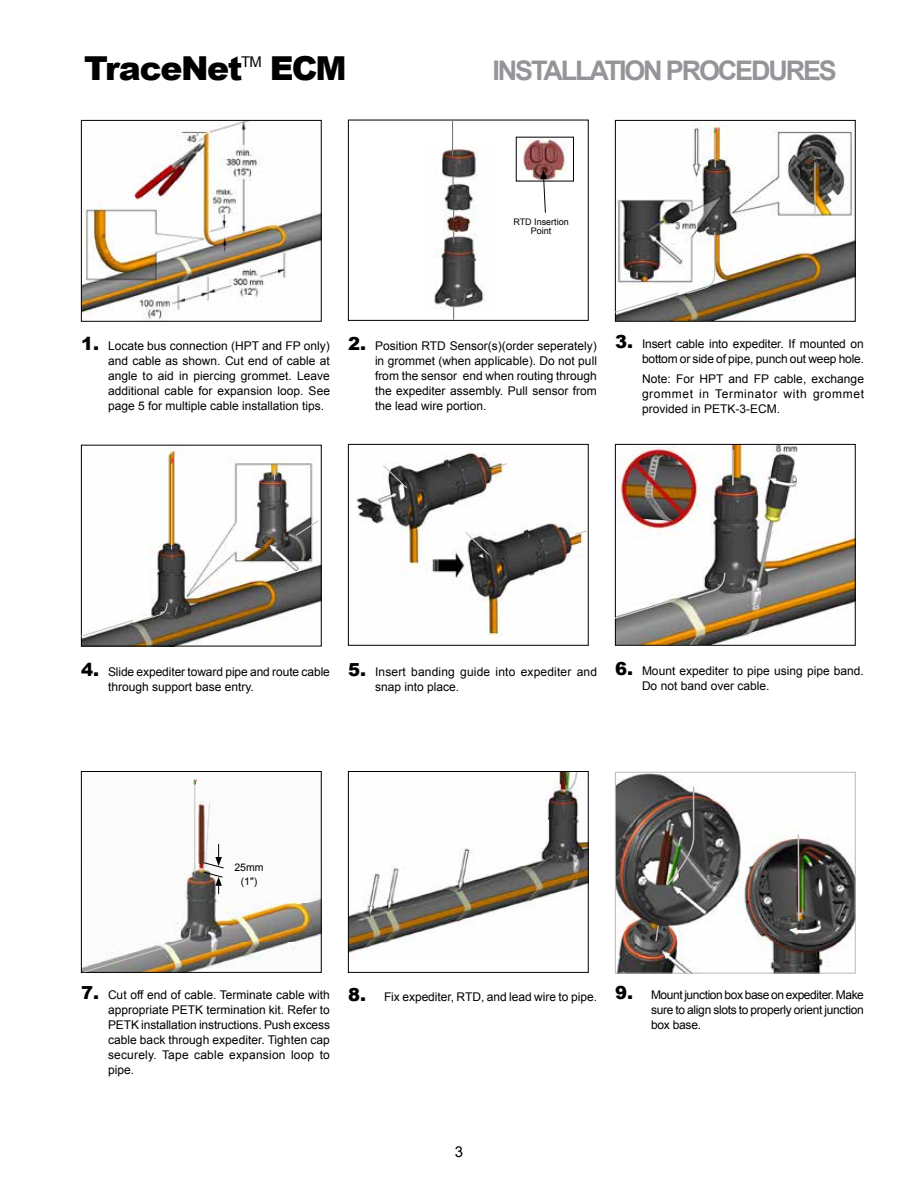
<style>
.page{position:relative;width:918px;height:1188px;background:#fff}
.page>*{position:absolute;margin:0;border:0;box-sizing:border-box;transform-origin:0 0}
.t1{font:900 33px "Arial";letter-spacing:-.04em;color:#000}
.t2{font:700 27px "Arial";letter-spacing:-.08em;color:#939598}
.t3{font:15px "Arial";color:#000}
.t4{font:14.85px "Arial";color:#000}
.t5{font:12px/15px "Arial";color:#000;text-align:justify}
.t6{font:10.5px/13.5px "Arial";color:#000;text-align:center}
.t7{font:9px/9px "Arial";color:#000;text-align:center}
.s1{font-weight:900;font-size:18px}
</style>
<div class="page">
<img style="left:83px;top:122px;width:237px;height:198px">
<div style="left:81px;top:120px;width:241px;height:202px;border:1px solid #000"></div>
<img style="left:617px;top:122px;width:237px;height:198px">
<div style="left:615px;top:120px;width:241px;height:202px;border:1px solid #000"></div>
<img style="left:83px;top:447px;width:237px;height:197px">
<div style="left:81px;top:445px;width:241px;height:201px;border:1px solid #000"></div>
<img style="left:356px;top:452px;width:231px;height:191px">
<div style="left:348px;top:444px;width:241px;height:202px;border:1px solid #000"></div>
<img style="left:617px;top:446px;width:237px;height:198px">
<div style="left:615px;top:444px;width:241px;height:202px;border:1px solid #000"></div>
<img style="left:176px;top:779px;width:144px;height:192px">
<div style="left:81px;top:771px;width:241px;height:202px;border:1px solid #000"></div>
<hr style="left:715px;top:131px;width:1px;height:36px;background:#cac5c3">
<svg style="left:614px;top:291px;width:66px;height:23px"></svg>
<svg style="left:686px;top:231px;width:30px;height:64px"></svg>
<svg style="left:713px;top:127px;width:4px;height:6px"></svg>
<hr style="left:171px;top:461px;width:1px;height:88px;background:#cac5c3">
<svg style="left:170px;top:458px;width:3px;height:6px"></svg>
<svg style="left:80px;top:619px;width:54px;height:19px"></svg>
<svg style="left:142px;top:602px;width:26px;height:19px"></svg>
<hr style="left:814px;top:162px;width:2px;height:54px;background:#cac5c3">
<svg style="left:636px;top:272px;width:2px;height:6px"></svg>
<svg style="left:295px;top:519px;width:25px;height:18px"></svg>
<svg style="left:492px;top:462px;width:16px;height:7px"></svg>
<svg style="left:574px;top:529px;width:15px;height:7px"></svg>
<svg style="left:382px;top:464px;width:26px;height:26px"></svg>
<svg style="left:464px;top:531px;width:26px;height:25px"></svg>
<svg style="left:686px;top:571px;width:40px;height:29px"></svg>
<svg style="left:614px;top:598px;width:64px;height:22px"></svg>
<hr style="left:732px;top:450px;width:2px;height:35px;background:#cac5c3">
<svg style="left:83px;top:928px;width:108px;height:45px"></svg>
<hr style="left:194px;top:782px;width:1px;height:91px;background:#cac5c3">
<svg style="left:193px;top:779px;width:3px;height:6px"></svg>
<img style="left:434px;top:148px;width:51px;height:162px">
<div style="left:348px;top:120px;width:241px;height:201px;border:1px solid #000"></div>
<hr style="left:452px;top:119px;width:1px;height:37px;background:#77787b">
<svg style="left:453px;top:231px;width:1px;height:12px"></svg>
<svg style="left:453px;top:306px;width:1px;height:14px"></svg>
<svg style="left:203px;top:844px;width:21px;height:50px"></svg>
<img style="left:523px;top:139px;width:43px;height:40px">
<svg style="left:540px;top:170px;width:7px;height:43px"></svg>
<img style="left:617px;top:774px;width:237px;height:198px">
<div style="left:615px;top:772px;width:241px;height:202px;border:1px solid #beb9b8"></div>
<img style="left:350px;top:773px;width:237px;height:187px">
<div style="left:348px;top:771px;width:241px;height:202px;border:1px solid #000"></div>
<svg style="left:654px;top:924px;width:6px;height:19px"></svg>
<img style="left:666px;top:785px;width:29px;height:102px">
<svg style="left:797px;top:833px;width:3px;height:90px"></svg>
<h1 class="t1" style="left:84px;top:44px;width:160px">TraceNet</h1>
<p class="t4" style="left:241px;top:52px;width:22px">TM</p>
<h1 class="t1" style="left:270px;top:44px;width:78px">ECM</h1>
<h2 class="t2" style="left:493px;top:53px;width:346px">INSTALLATION PROCEDURES</h2>
<p class="t7" style="left:513px;top:218px;width:57px">RTD Insertion<br>Point</p>
<p class="t5" style="left:108px;top:339px;width:224px;text-indent:-27px"><span class="s1">1.</span> Locate bus connection (HPT and FP only) and cable as shown. Cut end of cable at angle to aid in piercing grommet. Leave additional cable for expansion loop. See page 5 for multiple cable installation tips.</p>
<p class="t5" style="left:375px;top:338px;width:223px;text-indent:-27px"><span class="s1">2.</span> Position RTD Sensor(s)(order seperately) in grommet (when applicable). Do not pull from the sensor end when routing through the expediter assembly. Pull sensor from the lead wire portion.</p>
<p class="t5" style="left:615px;top:337px;width:251px;text-align:right"><span class="s1">3.</span> Insert cable into expediter. If mounted on bottom or side of pipe, punch out weep hole.</p>
<p class="t5" style="left:642px;top:371px;width:224px">Note: For HPT and FP cable, exchange grommet in Terminator with grommet provided in PETK-3-ECM.</p>
<p class="t5" style="left:108px;top:665px;width:223px;text-indent:-27px"><span class="s1">4.</span> Slide expediter toward pipe and route cable through support base entry.</p>
<p class="t5" style="left:642px;top:664px;width:223px;text-indent:-27px"><span class="s1">6.</span> Mount expediter to pipe using pipe band.<br>Do not band over cable.</p>
<p class="t5" style="left:375px;top:665px;width:224px;text-indent:-27px"><span class="s1">5.</span> Insert banding guide into expediter and snap into place.</p>
<p class="t6" style="left:234px;top:861px;width:31px">25mm (1")</p>
<p class="t5" style="left:108px;top:988px;width:224px;text-indent:-27px"><span class="s1">7.</span> Cut off end of cable. Terminate cable with appropriate PETK termination kit. Refer to PETK installation instructions. Push excess cable back through expediter. Tighten cap securely. Tape cable expansion loop to pipe.</p>
<p class="t5" style="left:348px;top:989px;width:251px"><span class="s1">8.</span> Fix expediter, RTD, and lead wire to pipe.</p>
<p class="t5" style="left:651px;top:987px;width:214px;text-indent:-36px"><span class="s1">9.</span> Mount junction box base on expediter. Make sure to align slots to properly orient junction box base.</p>
<p class="t3" style="left:455px;top:1142px;width:10px">3</p>
</div>
